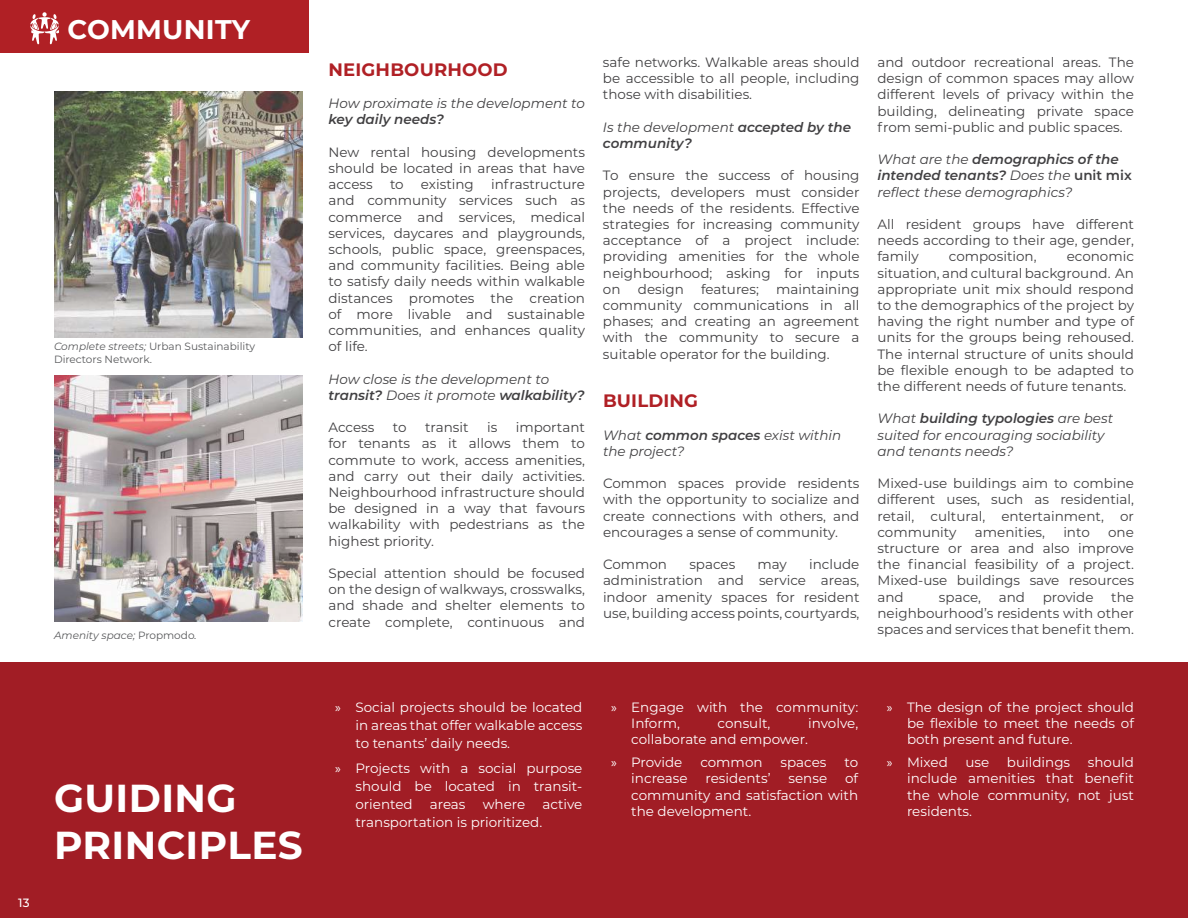
<style>
.page{position:relative;width:1188px;height:918px;background:#fff}
.page>*{position:absolute;margin:0;border:0;box-sizing:border-box;transform-origin:0 0}
.t1{font:700 39px/46.8px "Montserrat";letter-spacing:.01em;color:#fff}
.t2{font:700 27px "Montserrat";letter-spacing:.01em;color:#fff}
.t3{font:700 18px "Montserrat";letter-spacing:.01em;color:#b02025}
.t4{font:13.5px/16.2px "Montserrat";color:#414042;text-align:justify}
.t5{font:13.5px/16.2px "Montserrat";color:#fff;text-align:justify}
.t6{font:italic 13.5px/16.2px "Montserrat";color:#414042}
.t7{font:italic 600 13.5px/16.2px "Montserrat";color:#414042}
.t8{font:500 12px "Montserrat";color:#fff}
.t9{font:10.5px/12.6px "Montserrat";color:#58595b}
.t10{font:italic 10.5px "Montserrat";color:#58595b}
.s1{font-style:italic}
.s2{font-style:normal}
.s3{font-weight:600}
.s4{font-weight:400}
.s5{font-weight:600;font-style:normal}
.s6{font-family:"Myriad Pro"}
</style>
<div class="page">
<div style="left:0;top:662px;width:1188px;height:256px;background:#a11d25"></div>
<img style="left:54px;top:376px;width:248px;height:245px">
<div style="left:0;top:0;width:309px;height:52px;background:#b02025"></div>
<svg style="left:30px;top:12px;width:29px;height:32px"></svg>
<img style="left:54px;top:92px;width:248px;height:245px">
<h2 class="t2" style="left:68px;top:10px;width:184px">COMMUNITY</h2>
<p class="t9" style="left:54px;top:340px;width:203px"><span class="s1">Complete streets;</span> Urban Sustainability<br>Directors Network.</p>
<p class="t10" style="left:54px;top:628px;width:144px">Amenity space; <span class="s2">Propmodo</span>.</p>
<p class="t8" style="left:18px;top:894px;width:13px">13</p>
<h1 class="t1" style="left:54px;top:773px;width:250px">GUIDING<br>PRINCIPLES</h1>
<h3 class="t3" style="left:328px;top:56px;width:181px">NEIGHBOURHOOD</h3>
<p class="t6" style="left:328px;top:95px;width:258px">How proximate is the development to</p>
<p class="t7" style="left:328px;top:111px;width:117px">key daily needs?</p>
<p class="t4" style="left:328px;top:143px;width:258px">New rental housing developments should be located in areas that have access</p>
<p class="t4" style="left:328px;top:176px;width:258px;text-indent:163px">infrastructure and community services such as commerce and services, medical services, daycares and playgrounds, schools, public space, greenspaces, and community facilities. Being able to satisfy daily needs within walkable distances promotes the creation of more livable and sustainable communities, and enhances quality of life.</p>
<p class="t6" style="left:328px;top:370px;width:258px">How close is the development to <span class="s3">transit?</span> Does it promote <span class="s3">walkability?</span></p>
<p class="t4" style="left:328px;top:419px;width:47px">Access</p>
<p class="t4" style="left:393px;top:419px;width:15px">to</p>
<p class="t4" style="left:425px;top:419px;width:45px">transit</p>
<p class="t4" style="left:487px;top:419px;width:12px">is</p>
<p class="t4" style="left:390px;top:176px;width:15px">to</p>
<p class="t4" style="left:421px;top:176px;width:54px">existing</p>
<p class="t4" style="left:328px;top:419px;width:258px;text-indent:187px">important for tenants as it allows them to commute to work, access amenities, and carry out their daily activities.<br>Neighbourhood infrastructure should be designed in a way that favours walkability with pedestrians as the highest priority.</p>
<p class="t4" style="left:328px;top:565px;width:258px">Special attention should be focused on the design of walkways, crosswalks, and shade and shelter elements to create complete, continuous and</p>
<p class="t4" style="left:603px;top:54px;width:258px">safe networks. Walkable areas should be accessible to all people, including those with disabilities.</p>
<p class="t7" style="left:603px;top:118px;width:250px"><span class="s4">Is the development</span> accepted by the community?</p>
<p class="t4" style="left:603px;top:167px;width:258px">To ensure the success of housing projects, developers must consider the needs of the residents. Effective strategies for increasing community acceptance of a project include: providing amenities for the whole neighbourhood; asking for inputs on</p>
<p class="t4" style="left:638px;top:281px;width:47px">design</p>
<p class="t4" style="left:701px;top:281px;width:59px">features;</p>
<p class="t4" style="left:603px;top:281px;width:258px;text-indent:173px">maintaining community communications in all phases; and creating an agreement with the community to secure a suitable operator for the building.</p>
<h3 class="t3" style="left:603px;top:388px;width:97px">BUILDING</h3>
<p class="t6" style="left:603px;top:426px;width:240px">What <span class="s3">common spaces</span> exist within the project?</p>
<p class="t4" style="left:603px;top:475px;width:258px">Common spaces provide residents with the opportunity to socialize and create connections with others, and encourages a sense of community.</p>
<p class="t4" style="left:603px;top:556px;width:66px">Common</p>
<p class="t4" style="left:689px;top:556px;width:47px">spaces</p>
<p class="t4" style="left:757px;top:556px;width:31px">may</p>
<p class="t4" style="left:603px;top:556px;width:258px;text-indent:206px">include administration and service areas, indoor amenity spaces for resident use, building access points, courtyards,</p>
<p class="t4" style="left:877px;top:54px;width:258px">and outdoor recreational areas. The design of common spaces may allow different levels of privacy within the building, delineating private space from semi-public and public spaces.</p>
<p class="t6" style="left:877px;top:151px;width:256px">What are the <span class="s3">demographics of the intended tenants?</span> Does the <span class="s5">unit mix </span>reflect these demographics?</p>
<p class="t4" style="left:877px;top:216px;width:258px">All resident groups have different needs according to their age, gender, family</p>
<p class="t4" style="left:877px;top:248px;width:258px;text-indent:189px">economic situation, and cultural background. An appropriate unit mix should respond to the demographics of the project by having the right number and type of units for the groups being rehoused.<br>The internal structure of units should be flexible enough to be adapted to the different needs of future tenants.</p>
<p class="t6" style="left:877px;top:410px;width:237px">What <span class="s3">building typologies</span> are best suited for encouraging sociability and tenants needs?</p>
<p class="t4" style="left:877px;top:475px;width:258px">Mixed-use buildings aim to combine different uses, such as residential, retail, cultural, entertainment, or community</p>
<p class="t4" style="left:949px;top:248px;width:89px">composition,</p>
<p class="t4" style="left:975px;top:524px;width:71px">amenities,</p>
<p class="t4" style="left:1063px;top:524px;width:28px">into</p>
<p class="t4" style="left:877px;top:524px;width:258px;text-indent:231px">one structure or area and also improve the financial feasibility of a project.<br>Mixed-use buildings save resources and</p>
<p class="t4" style="left:877px;top:588px;width:258px;text-indent:234px">the neighbourhood’s residents with other spaces and services that benefit them.</p>
<p class="t4" style="left:939px;top:588px;width:44px">space,</p>
<p class="t4" style="left:999px;top:588px;width:28px">and</p>
<p class="t4" style="left:1043px;top:588px;width:52px">provide</p>
<p class="t5" style="left:355px;top:698px;width:228px;line-height:18px;text-indent:-20px"><span class="s6">»</span> Social projects should be located in areas that offer walkable access to tenants’ daily needs.</p>
<p class="t5" style="left:355px;top:758px;width:228px;line-height:18px;text-indent:-20px"><span class="s6">»</span> Projects with a social purpose should be located in transit&shy;oriented</p>
<p class="t5" style="left:430px;top:795px;width:37px">areas</p>
<p class="t5" style="left:483px;top:795px;width:44px">where</p>
<p class="t5" style="left:542px;top:795px;width:42px">active</p>
<p class="t5" style="left:355px;top:813px;width:188px">transportation is prioritized.</p>
<p class="t5" style="left:631px;top:698px;width:228px;text-indent:-20px"><span class="s6">»</span> Engage with the community:<br>Inform,</p>
<p class="t5" style="left:718px;top:715px;width:54px">consult,</p>
<p class="t5" style="left:808px;top:715px;width:51px">involve,</p>
<p class="t5" style="left:611px;top:727px;width:198px;line-height:23px;text-indent:20px">collaborate and empower. <span class="s6">»</span> Provide</p>
<p class="t5" style="left:700px;top:754px;width:64px">common</p>
<p class="t5" style="left:781px;top:754px;width:47px">spaces</p>
<p class="t5" style="left:845px;top:754px;width:15px">to</p>
<p class="t5" style="left:631px;top:770px;width:228px;text-indent:214px">of community and satisfaction with the development.</p>
<p class="t5" style="left:631px;top:770px;width:58px">increase</p>
<p class="t5" style="left:706px;top:770px;width:67px">residents’</p>
<p class="t5" style="left:789px;top:770px;width:40px">sense</p>
<p class="t5" style="left:907px;top:698px;width:228px;text-indent:-20px"><span class="s6">»</span> The design of the project should be flexible to meet the needs of both present and future.</p>
<p class="t5" style="left:887px;top:754px;width:63px"><span class="s6">»</span> Mixed</p>
<p class="t5" style="left:965px;top:754px;width:25px">use</p>
<p class="t5" style="left:1007px;top:754px;width:65px">buildings</p>
<p class="t5" style="left:907px;top:754px;width:228px;text-indent:181px">should include amenities that benefit the whole community, not just residents.</p>
</div>
